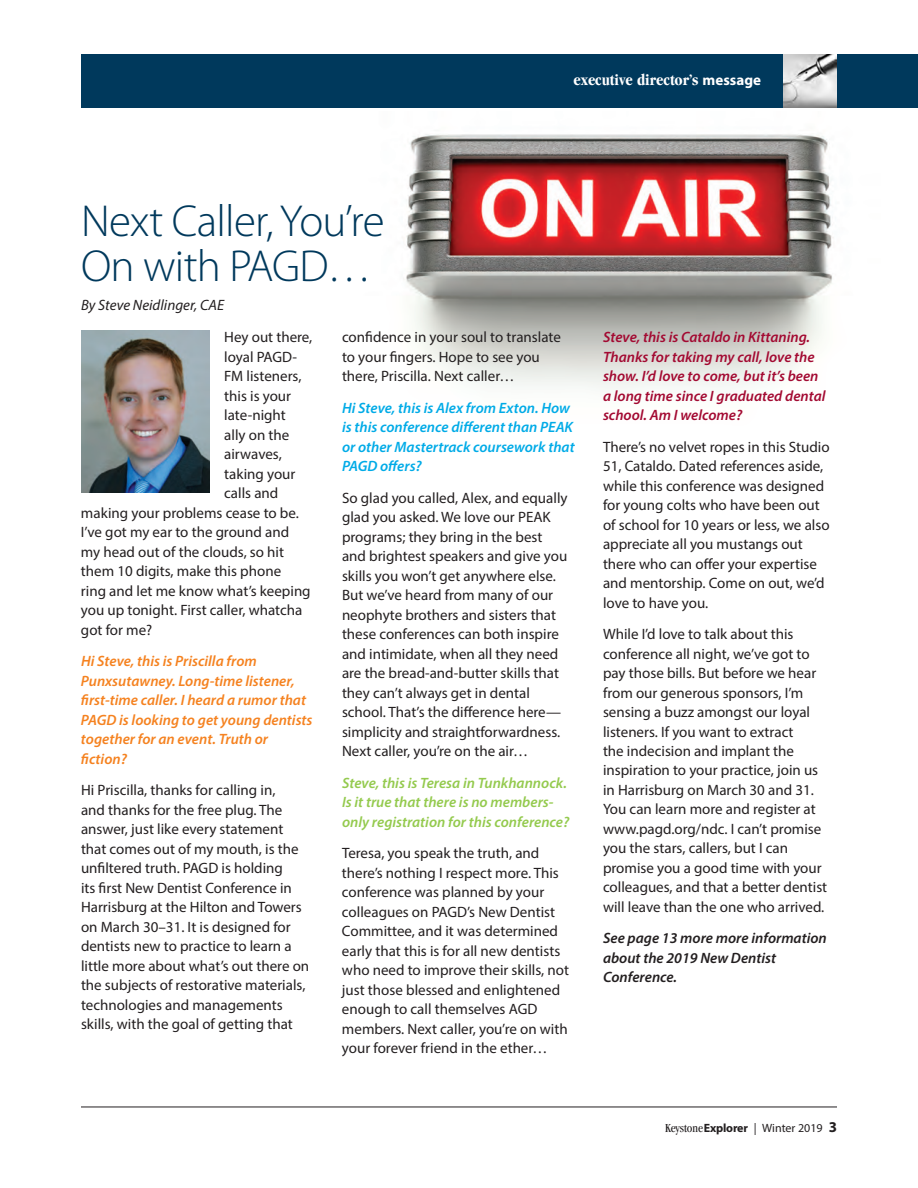
<style>
.page{position:relative;width:918px;height:1188px;background:#fff}
.page>*{position:absolute;margin:0;border:0;box-sizing:border-box;transform-origin:0 0}
.t1{font:300 45px/45px "Myriad Pro";letter-spacing:-.015em;color:#00395c}
.t2{font:700 condensed 16.5px "Garamond";color:#fff}
.t3{font:15px/19.5px "Myriad Pro";color:#231f20}
.t4{font:italic 600 15px/19.5px "Myriad Pro";color:#f58220}
.t5{font:italic 600 15px/19.5px "Myriad Pro";color:#a30a32}
.t6{font:italic 600 15px/19.5px "Myriad Pro";color:#00abe7}
.t7{font:italic 600 15px/19.5px "Myriad Pro";color:#94ca4e}
.t8{font:italic 600 15px/19.5px "Myriad Pro";color:#231f20}
.t9{font:italic 15px "Myriad Pro";color:#231f20}
.t10{font:12px "Myriad Pro";color:#231f20}
.s1{font-family:"Myriad Pro";font-stretch:normal;font-size:15px}
.s2{font-family:"Garamond";font-stretch:condensed;font-size:12.75px}
.s3{font-weight:700}
.s4{font-weight:700;font-size:15px}
</style>
<div class="page">
<img style="left:406px;top:134px;width:428px;height:254px">
<hr style="left:81px;top:1107px;width:756px;height:1px;background:#231f20">
<div style="left:81px;top:54px;width:837px;height:54px;background:#00395c"></div>
<img style="left:783px;top:54px;width:54px;height:54px">
<img style="left:81px;top:331px;width:128px;height:162px">
<p class="t1" style="left:81px;top:202px;width:305px">Next Caller, You’re<br>On with PAGD…</p>
<p class="t9" style="left:81px;top:299px;width:145px">By Steve Neidlinger, CAE</p>
<p class="t2" style="left:573px;top:74px;width:189px">executive director’s <span class="s1">message</span></p>
<p class="t3" style="left:224px;top:328px;width:90px">Hey out there,</p>
<p class="t3" style="left:224px;top:348px;width:74px">loyal PAGD-</p>
<p class="t3" style="left:224px;top:367px;width:79px">FM listeners,</p>
<p class="t3" style="left:224px;top:387px;width:68px">this is your</p>
<p class="t3" style="left:224px;top:406px;width:63px">late-night</p>
<p class="t3" style="left:224px;top:426px;width:67px">ally on the</p>
<p class="t3" style="left:224px;top:445px;width:59px">airwaves,</p>
<p class="t3" style="left:224px;top:465px;width:73px">taking your</p>
<p class="t3" style="left:224px;top:484px;width:56px">calls and</p>
<p class="t3" style="left:81px;top:504px;width:219px">making your problems cease to be.</p>
<p class="t3" style="left:81px;top:523px;width:210px">I’ve got my ear to the ground and</p>
<p class="t3" style="left:81px;top:543px;width:205px">my head out of the clouds, so hit</p>
<p class="t3" style="left:81px;top:562px;width:202px">them 10 digits, make this phone</p>
<p class="t3" style="left:81px;top:582px;width:231px">ring and let me know what’s keeping</p>
<p class="t3" style="left:81px;top:601px;width:223px">you up tonight. First caller, whatcha</p>
<p class="t3" style="left:81px;top:621px;width:73px">got for me?</p>
<p class="t4" style="left:81px;top:652px;width:233px">Hi Steve, this is Priscilla from<br>Punxsutawney. Long-time listener, first-time caller. I heard a rumor that<br>PAGD is looking to get young dentists together for an event. Truth or fiction?</p>
<p class="t3" style="left:81px;top:781px;width:230px">Hi Priscilla, thanks for calling in,<br>and thanks for the free plug. The answer, just like every statement that comes out of my mouth, is the unfiltered truth. PAGD is holding<br>its first New Dentist Conference in Harrisburg at the Hilton and Towers on March 30–31. It is designed for dentists new to practice to learn a little more about what’s out there on the subjects of restorative materials, technologies and managements skills, with the goal of getting that</p>
<p class="t3" style="left:342px;top:328px;width:221px">confidence in your soul to translate to your fingers. Hope to see you there, Priscilla. Next caller…</p>
<p class="t6" style="left:342px;top:399px;width:234px">Hi Steve, this is Alex from Exton. How is this conference different than PEAK or other Mastertrack coursework that<br>PAGD offers?</p>
<p class="t3" style="left:342px;top:489px;width:227px">So glad you called, Alex, and equally glad you asked. We love our PEAK programs; they bring in the best and brightest speakers and give you skills you won’t get anywhere else.<br>But we’ve heard from many of our neophyte brothers and sisters that these conferences can both inspire and intimidate, when all they need are the bread-and-butter skills that they can’t always get in dental school. That’s the difference here— simplicity and straightforwardness.<br>Next caller, you’re on the air…</p>
<p class="t7" style="left:342px;top:774px;width:229px">Steve, this is Teresa in Tunkhannock.<br>Is it true that there is no members&shy;only registration for this conference?</p>
<p class="t3" style="left:342px;top:844px;width:229px">Teresa, you speak the truth, and there’s nothing I respect more. This conference was planned by your colleagues on PAGD’s New Dentist Committee, and it was determined early that this is for all new dentists who need to improve their skills, not just those blessed and enlightened enough to call themselves AGD members. Next caller, you’re on with your forever friend in the ether…</p>
<p class="t5" style="left:603px;top:328px;width:224px">Steve, this is Cataldo in Kittaning.<br>Thanks for taking my call, love the show. I’d love to come, but it’s been a long time since I graduated dental school. Am I welcome?</p>
<p class="t3" style="left:603px;top:438px;width:228px">There’s no velvet ropes in this Studio<br>51, Cataldo. Dated references aside, while this conference was designed for young colts who have been out of school for 10 years or less, we also appreciate all you mustangs out there who can offer your expertise and mentorship. Come on out, we’d love to have you.</p>
<p class="t3" style="left:603px;top:625px;width:226px">While I’d love to talk about this conference all night, we’ve got to pay those bills. But before we hear from our generous sponsors, I’m sensing a buzz amongst our loyal listeners. If you want to extract<br>the indecision and implant the inspiration to your practice, join us in Harrisburg on March 30 and 31.<br>You can learn more and register at www.pagd.org/ndc. I can’t promise you the stars, callers, but I can promise you a good time with your colleagues, and that a better dentist will leave than the one who arrived.</p>
<p class="t8" style="left:603px;top:930px;width:225px">See page 13 more more information about the 2019 New Dentist<br>Conference.</p>
<p class="t10" style="left:665px;top:1123px;width:173px"><span class="s2">Keystone</span><span class="s3">Explorer</span> | Winter 2019 <span class="s4">3</span></p>
</div>
